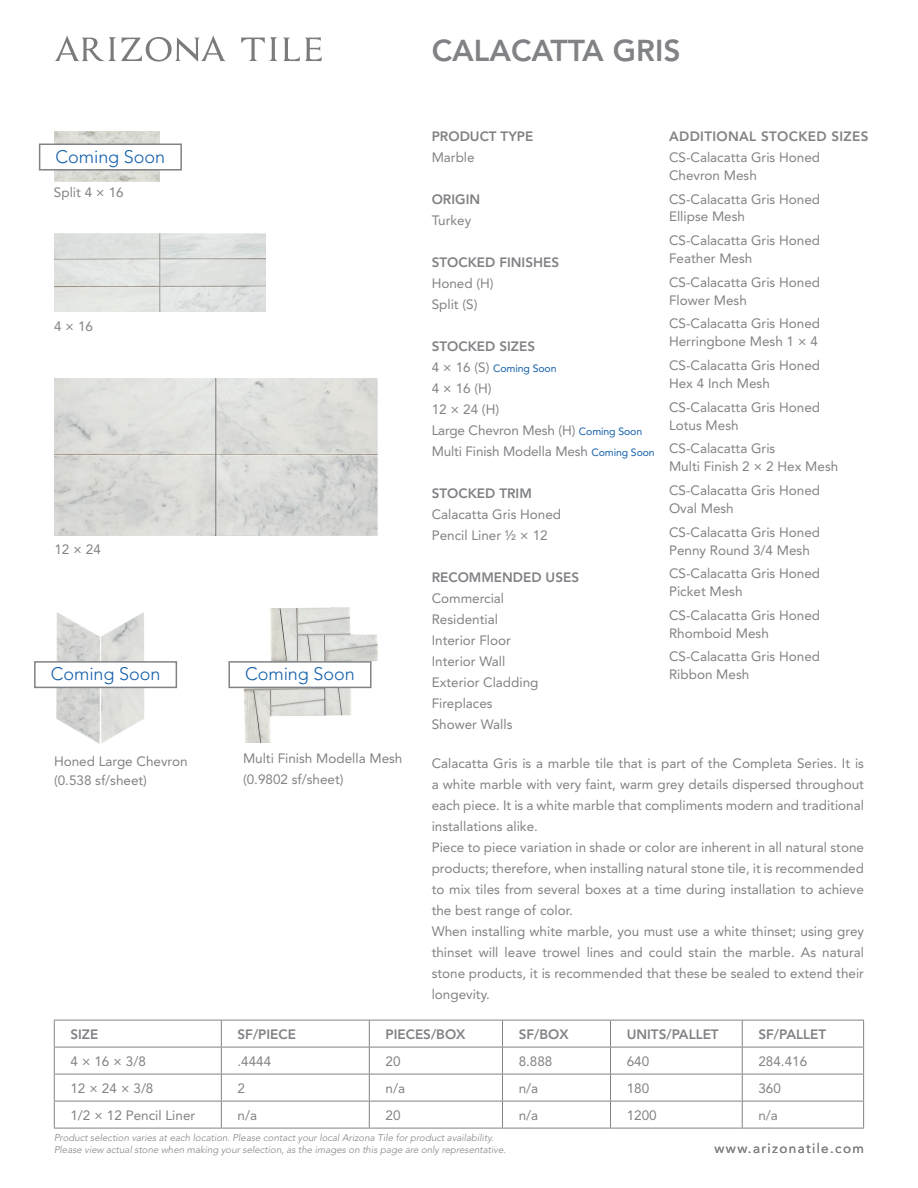
<style>
.page{position:relative;width:918px;height:1188px;background:#fff}
.page>*{position:absolute;margin:0;border:0;box-sizing:border-box;transform-origin:0 0}
.t1{font:800 30px "Avenir LT Std";color:#808285}
.t2{font:300 18px "Avenir LT Std";letter-spacing:-.005em;color:#125eaa}
.t3{font:13.5px/21px "Avenir LT Std";color:#808285}
.t4{font:800 13.5px "Avenir LT Std";color:#808285}
.t5{font:800 13.5px "Avenir LT Std";letter-spacing:.025em;color:#808285}
.t6{font:13.5px "Avenir LT Std";letter-spacing:.1em;color:#808285}
.t7{font:10.5px "Avenir LT Std";letter-spacing:-.01em;color:#125eaa}
.t8{font:italic 300 9.75px "Avenir LT Std";color:#808285}
.s1{font-size:13.5px;color:#808285}
.s2{font-size:10.5px;color:#125eaa}
</style>
<div class="page">
<hr style="left:54px;top:1020px;width:167px;height:1px;background:#808285">
<hr style="left:221px;top:1020px;width:148px;height:1px;background:#808285">
<hr style="left:369px;top:1020px;width:133px;height:1px;background:#808285">
<hr style="left:502px;top:1020px;width:108px;height:1px;background:#808285">
<hr style="left:610px;top:1020px;width:132px;height:1px;background:#808285">
<hr style="left:742px;top:1020px;width:122px;height:1px;background:#808285">
<hr style="left:54px;top:1047px;width:167px;height:1px;background:#808285">
<hr style="left:221px;top:1047px;width:148px;height:1px;background:#808285">
<hr style="left:369px;top:1047px;width:133px;height:1px;background:#808285">
<hr style="left:502px;top:1047px;width:108px;height:1px;background:#808285">
<hr style="left:610px;top:1047px;width:132px;height:1px;background:#808285">
<hr style="left:742px;top:1047px;width:122px;height:1px;background:#808285">
<hr style="left:54px;top:1074px;width:167px;height:1px;background:#808285">
<hr style="left:221px;top:1074px;width:148px;height:1px;background:#808285">
<hr style="left:369px;top:1074px;width:133px;height:1px;background:#808285">
<hr style="left:502px;top:1074px;width:108px;height:1px;background:#808285">
<hr style="left:610px;top:1074px;width:132px;height:1px;background:#808285">
<hr style="left:742px;top:1074px;width:122px;height:1px;background:#808285">
<hr style="left:54px;top:1101px;width:167px;height:1px;background:#808285">
<svg style="left:54px;top:1020px;width:1px;height:108px"></svg>
<hr style="left:221px;top:1101px;width:148px;height:1px;background:#808285">
<svg style="left:221px;top:1020px;width:1px;height:108px"></svg>
<hr style="left:369px;top:1101px;width:133px;height:1px;background:#808285">
<svg style="left:369px;top:1020px;width:1px;height:108px"></svg>
<hr style="left:502px;top:1101px;width:108px;height:1px;background:#808285">
<svg style="left:502px;top:1020px;width:1px;height:108px"></svg>
<hr style="left:610px;top:1101px;width:132px;height:1px;background:#808285">
<svg style="left:610px;top:1020px;width:1px;height:108px"></svg>
<hr style="left:742px;top:1101px;width:122px;height:1px;background:#808285">
<svg style="left:742px;top:1020px;width:1px;height:108px"></svg>
<svg style="left:863px;top:1020px;width:1px;height:108px"></svg>
<hr style="left:54px;top:1128px;width:167px;height:1px;background:#808285">
<hr style="left:221px;top:1128px;width:148px;height:1px;background:#808285">
<hr style="left:369px;top:1128px;width:133px;height:1px;background:#808285">
<hr style="left:502px;top:1128px;width:108px;height:1px;background:#808285">
<hr style="left:610px;top:1128px;width:132px;height:1px;background:#808285">
<hr style="left:742px;top:1128px;width:122px;height:1px;background:#808285">
<svg style="left:55px;top:35px;width:171px;height:27px"></svg>
<svg style="left:241px;top:37px;width:81px;height:24px"></svg>
<img style="left:54px;top:234px;width:212px;height:78px">
<img style="left:54px;top:379px;width:324px;height:156px">
<img style="left:243px;top:608px;width:135px;height:135px">
<img style="left:54px;top:131px;width:106px;height:50px">
<img style="left:54px;top:612px;width:116px;height:132px">
<div style="left:34px;top:661px;width:143px;height:27px;background:#fff;border:2px solid #808285"></div>
<div style="left:228px;top:661px;width:144px;height:27px;background:#fff;border:2px solid #808285"></div>
<div style="left:39px;top:144px;width:143px;height:27px;background:#fff;border:2px solid #808285"></div>
<h2 class="t2" style="left:56px;top:146px;width:111px">Coming Soon</h2>
<p class="t3" style="left:54px;top:182px;width:71px">Split 4 × 16</p>
<p class="t3" style="left:54px;top:316px;width:41px">4 × 16</p>
<p class="t3" style="left:54px;top:539px;width:48px">12 × 24</p>
<h2 class="t2" style="left:51px;top:664px;width:111px">Coming Soon</h2>
<h2 class="t2" style="left:245px;top:664px;width:111px">Coming Soon</h2>
<p class="t3" style="left:54px;top:752px;width:135px;line-height:19.5px">Honed Large Chevron (0.538 sf/sheet)</p>
<p class="t3" style="left:243px;top:748px;width:161px">Multi Finish Modella Mesh (0.9802 sf/sheet)</p>
<h1 class="t1" style="left:432px;top:33px;width:250px">CALACATTA GRIS</h1>
<p class="t4" style="left:432px;top:128px;width:103px">PRODUCT TYPE</p>
<p class="t3" style="left:432px;top:147px;width:44px">Marble</p>
<p class="t4" style="left:432px;top:191px;width:50px">ORIGIN</p>
<p class="t3" style="left:432px;top:210px;width:41px">Turkey</p>
<p class="t4" style="left:432px;top:254px;width:129px">STOCKED FINISHES</p>
<p class="t3" style="left:432px;top:273px;width:64px">Honed (H)<br>Split (S)</p>
<p class="t4" style="left:432px;top:338px;width:105px">STOCKED SIZES</p>
<p class="t7" style="left:432px;top:362px;width:126px"><span class="s1">4 × 16 (S)</span> Coming Soon</p>
<p class="t3" style="left:432px;top:378px;width:225px">4 × 16 (H)<br>12 × 24 (H)<br>Large Chevron Mesh (H) <span class="s2">Coming Soon<br></span>Multi Finish Modella Mesh <span class="s2">Coming Soon</span></p>
<p class="t4" style="left:432px;top:485px;width:102px">STOCKED TRIM</p>
<p class="t3" style="left:432px;top:504px;width:131px">Calacatta Gris Honed<br>Pencil Liner ½ × 12</p>
<p class="t4" style="left:432px;top:569px;width:149px">RECOMMENDED USES</p>
<p class="t3" style="left:432px;top:588px;width:108px">Commercial<br>Residential<br>Interior Floor<br>Interior Wall<br>Exterior Cladding<br>Fireplaces<br>Shower Walls</p>
<p class="t5" style="left:669px;top:128px;width:201px">ADDITIONAL STOCKED SIZES</p>
<p class="t3" style="left:669px;top:148px;width:153px;line-height:18px">CS-Calacatta Gris Honed<br>Chevron Mesh</p>
<p class="t3" style="left:669px;top:190px;width:153px;line-height:18px">CS-Calacatta Gris Honed<br>Ellipse Mesh</p>
<p class="t3" style="left:669px;top:232px;width:153px;line-height:18px">CS-Calacatta Gris Honed<br>Feather Mesh</p>
<p class="t3" style="left:669px;top:273px;width:153px;line-height:18px">CS-Calacatta Gris Honed<br>Flower Mesh</p>
<p class="t3" style="left:669px;top:315px;width:153px;line-height:18px">CS-Calacatta Gris Honed<br>Herringbone Mesh 1 × 4</p>
<p class="t3" style="left:669px;top:356px;width:153px;line-height:18px">CS-Calacatta Gris Honed<br>Hex 4 Inch Mesh</p>
<p class="t3" style="left:669px;top:398px;width:153px;line-height:18px">CS-Calacatta Gris Honed<br>Lotus Mesh</p>
<p class="t3" style="left:669px;top:440px;width:171px;line-height:18px">CS-Calacatta Gris<br>Multi Finish 2 × 2 Hex Mesh</p>
<p class="t3" style="left:669px;top:481px;width:153px;line-height:18px">CS-Calacatta Gris Honed<br>Oval Mesh</p>
<p class="t3" style="left:669px;top:523px;width:153px;line-height:18px">CS-Calacatta Gris Honed<br>Penny Round 3/4 Mesh</p>
<p class="t3" style="left:669px;top:565px;width:153px;line-height:18px">CS-Calacatta Gris Honed<br>Picket Mesh</p>
<p class="t3" style="left:669px;top:606px;width:153px;line-height:18px">CS-Calacatta Gris Honed<br>Rhomboid Mesh</p>
<p class="t3" style="left:669px;top:648px;width:153px;line-height:18px">CS-Calacatta Gris Honed<br>Ribbon Mesh</p>
<p class="t3" style="left:432px;top:753px;width:434px">Calacatta Gris is a marble tile that is part of the Completa Series. It is a white marble with very faint, warm grey details dispersed throughout each piece. It is a white marble that compliments modern and traditional installations alike.<br>Piece to piece variation in shade or color are inherent in all natural stone products; therefore, when installing natural stone tile, it is recommended to mix tiles from several boxes at a time during installation to achieve the best range of color.<br>When installing white marble, you must use a white thinset; using grey thinset will leave trowel lines and could stain the marble. As natural stone products, it is recommended that these be sealed to extend their longevity.</p>
<p class="t4" style="left:70px;top:1026px;width:29px">SIZE</p>
<p class="t4" style="left:238px;top:1026px;width:60px">SF/PIECE</p>
<p class="t4" style="left:386px;top:1026px;width:81px">PIECES/BOX</p>
<p class="t4" style="left:519px;top:1026px;width:51px">SF/BOX</p>
<p class="t4" style="left:627px;top:1026px;width:94px">UNITS/PALLET</p>
<p class="t4" style="left:758px;top:1026px;width:69px">SF/PALLET</p>
<p class="t3" style="left:70px;top:1051px;width:77px">4 × 16 × 3/8</p>
<p class="t3" style="left:238px;top:1051px;width:35px">.4444</p>
<p class="t3" style="left:386px;top:1051px;width:17px">20</p>
<p class="t3" style="left:519px;top:1051px;width:35px">8.888</p>
<p class="t3" style="left:627px;top:1051px;width:24px">640</p>
<p class="t3" style="left:758px;top:1051px;width:50px">284.416</p>
<p class="t3" style="left:70px;top:1078px;width:85px">12 × 24 × 3/8</p>
<p class="t3" style="left:238px;top:1078px;width:9px">2</p>
<p class="t3" style="left:386px;top:1078px;width:21px">n/a</p>
<p class="t3" style="left:519px;top:1078px;width:21px">n/a</p>
<p class="t3" style="left:627px;top:1078px;width:24px">180</p>
<p class="t3" style="left:758px;top:1078px;width:24px">360</p>
<p class="t3" style="left:70px;top:1105px;width:126px">1/2 × 12 Pencil Liner</p>
<p class="t3" style="left:238px;top:1105px;width:21px">n/a</p>
<p class="t3" style="left:386px;top:1105px;width:17px">20</p>
<p class="t3" style="left:519px;top:1105px;width:21px">n/a</p>
<p class="t3" style="left:627px;top:1105px;width:32px">1200</p>
<p class="t3" style="left:758px;top:1105px;width:21px">n/a</p>
<p class="t8" style="left:54px;top:1144px;width:454px">Please view actual stone when making your selection, as the images on this page are only representative.</p>
<p class="t6" style="left:715px;top:1141px;width:151px">www.arizonatile.com</p>
<p class="t8" style="left:54px;top:1132px;width:441px">Product selection varies at each location. Please contact your local Arizona Tile for product availability.</p>
</div>
